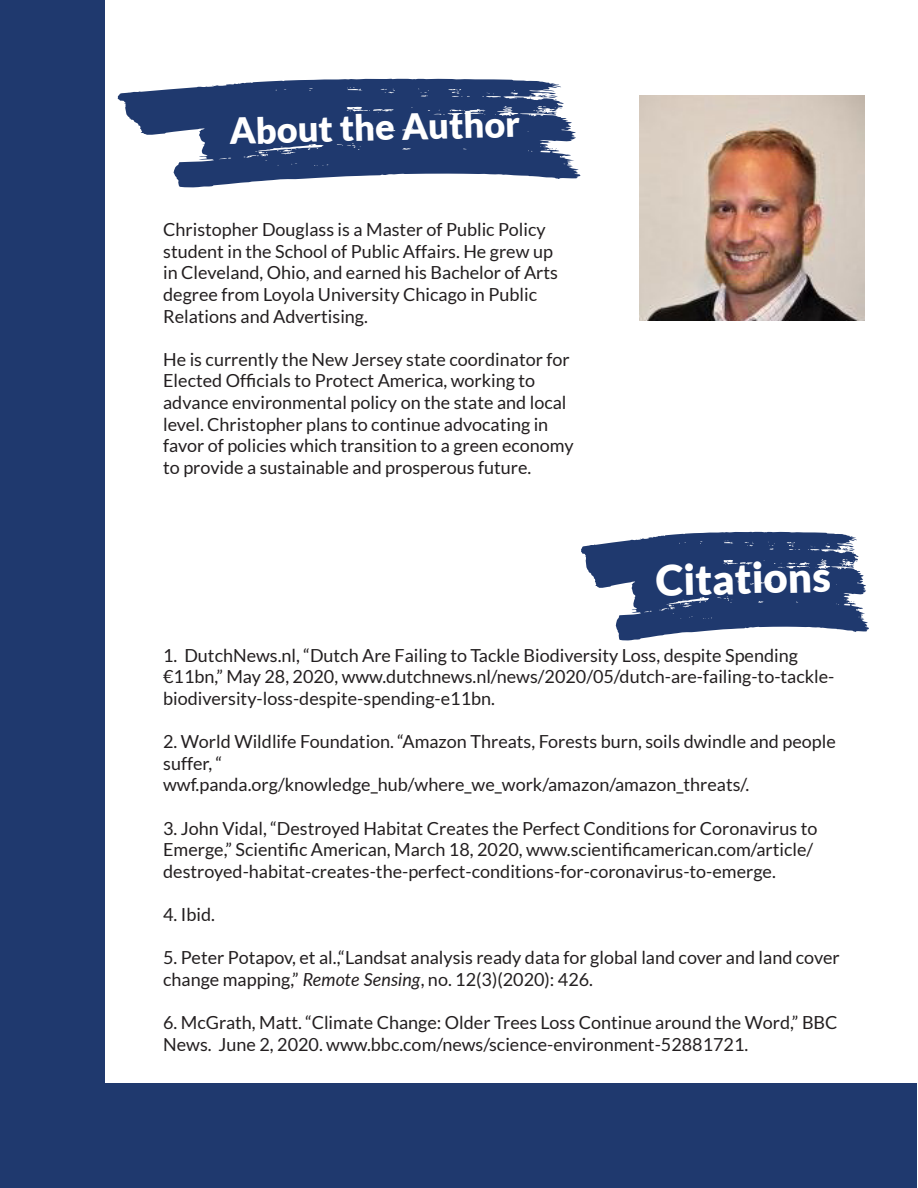
<style>
.page{position:relative;width:918px;height:1188px;background:#fff}
.page>*{position:absolute;margin:0;border:0;box-sizing:border-box;transform-origin:0 0}
.t1{font:900 42px "Lato";color:#fff}
.t2{font:900 36px "Lato";color:#fff}
.t3{font:18px/21.6px "Lato";color:#231f20}
.s1{font-style:italic}
</style>
<div class="page">
<div style="left:104px;top:1084px;width:813px;height:104px;background:#1f396e"></div>
<div style="left:1px;top:0;width:104px;height:1188px;background:#1f396e"></div>
<svg style="left:118px;top:78px;width:463px;height:110px;fill:#1f396e"></svg>
<svg style="left:581px;top:531px;width:288px;height:110px"></svg>
<img style="left:639px;top:96px;width:225px;height:225px">
<p class="t2" style="left:229px;top:109px;width:292px;rotate:-1deg">About the Author</p>
<p class="t3" style="left:163px;top:219px;width:384px">Christopher Douglass is a Master of Public Policy</p>
<p class="t3" style="left:163px;top:240px;width:391px">student in the School of Public Affairs. He grew up</p>
<p class="t3" style="left:163px;top:262px;width:396px">in Cleveland, Ohio, and earned his Bachelor of Arts</p>
<p class="t3" style="left:163px;top:284px;width:375px">degree from Loyola University Chicago in Public</p>
<p class="t3" style="left:163px;top:305px;width:206px">Relations and Advertising.</p>
<p class="t3" style="left:163px;top:348px;width:408px">He is currently the New Jersey state coordinator for<br>Elected Officials to Protect America, working to</p>
<p class="t3" style="left:163px;top:392px;width:405px">advance environmental policy on the state and local</p>
<p class="t3" style="left:163px;top:413px;width:387px">level. Christopher plans to continue advocating in</p>
<p class="t3" style="left:163px;top:435px;width:412px">favor of policies which transition to a green economy</p>
<p class="t3" style="left:163px;top:456px;width:370px">to provide a sustainable and prosperous future.</p>
<p class="t1" style="left:655px;top:557px;width:176px;rotate:-2deg">Citations</p>
<p class="t3" style="left:163px;top:644px;width:673px">1. DutchNews.nl, “Dutch Are Failing to Tackle Biodiversity Loss, despite Spending €11bn,” May 28, 2020, www.dutchnews.nl/news/2020/05/dutch-are-failing-to-tackle&shy;biodiversity-loss-despite-spending-e11bn.</p>
<p class="t3" style="left:163px;top:731px;width:674px">2. World Wildlife Foundation. “Amazon Threats, Forests burn, soils dwindle and people suffer, “</p>
<p class="t3" style="left:163px;top:774px;width:588px">wwf.panda.org/knowledge_hub/where_we_work/amazon/amazon_threats/.</p>
<p class="t3" style="left:163px;top:817px;width:656px">3. John Vidal, “Destroyed Habitat Creates the Perfect Conditions for Coronavirus to<br>Emerge,” Scientific American, March 18, 2020, www.scientificamerican.com/article/ destroyed-habitat-creates-the-perfect-conditions-for-coronavirus-to-emerge.</p>
<p class="t3" style="left:163px;top:903px;width:53px">4. Ibid.</p>
<p class="t3" style="left:163px;top:947px;width:678px">5. Peter Potapov, et al.,“Landsat analysis ready data for global land cover and land cover change mapping,” <span class="s1">Remote Sensing</span>, no. 12(3)(2020): 426.</p>
<p class="t3" style="left:163px;top:1011px;width:676px">6. McGrath, Matt. “Climate Change: Older Trees Loss Continue around the Word,” BBC<br>News. June 2, 2020. www.bbc.com/news/science-environment-52881721.</p>
</div>
